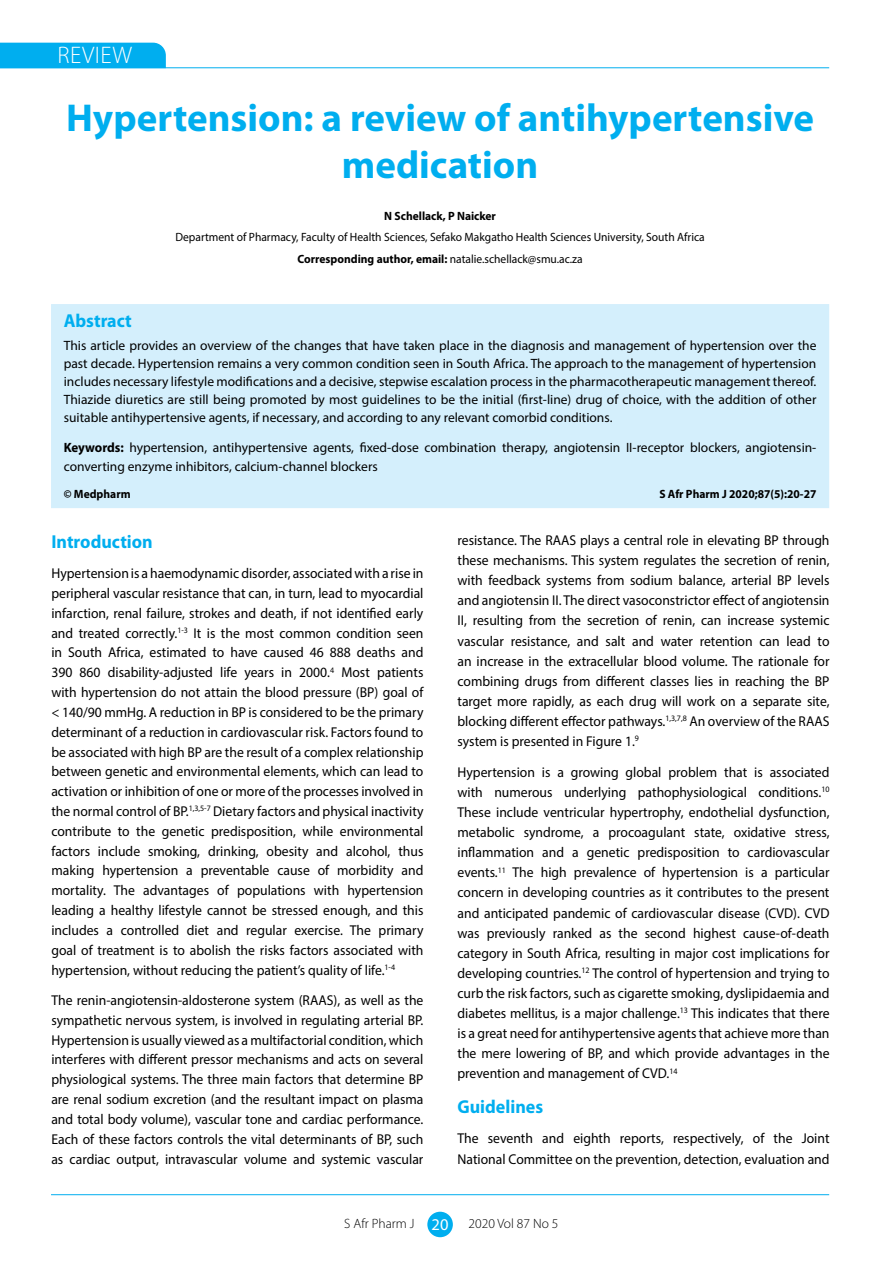
<style>
.page{position:relative;width:893px;height:1263px;background:#fff}
.page>*{position:absolute;margin:0;border:0;box-sizing:border-box;transform-origin:0 0}
.t1{font:700 39px/46.8px "Myriad Pro";color:#00aeef;text-align:center}
.t2{font:300 24px "Myriad Pro";letter-spacing:.02em;color:#fff}
.t3{font:700 18.75px "Myriad Pro";color:#00aeef;scale:.96 1}
.t4{font:14.25px/19.8px "Myriad Pro";color:#000;text-align:justify;scale:.96 1}
.t5{font:13.5px/18px "Myriad Pro";color:#000;text-align:justify}
.t6{font:300 13.5px "Myriad Pro";color:#000}
.t7{font:12px/21.5px "Myriad Pro";color:#000;text-align:center;scale:.96 1}
.t8{font:700 12px "Myriad Pro";color:#000;scale:.96 1}
.s1{font-weight:700}
.s2{font-weight:400;font-size:16.5px;color:#fff}
</style>
<div class="page">
<hr style="left:51px;top:1194px;width:778px;height:1px;background:#00aeef">
<div style="left:427px;top:1212px;width:26px;height:25px;background:#00aeef;border-radius:50%"></div>
<svg style="left:0;top:42px;width:167px;height:27px;background:#0fb2ef"></svg>
<hr style="left:0;top:67px;width:829px;height:1px;background:#00aeef">
<div style="left:51px;top:304px;width:778px;height:204px;background:#d4effc"></div>
<h2 class="t2" style="left:58px;top:41px;width:76px">REVIEW</h2>
<h1 class="t1" style="left:66px;top:93px;width:749px">Hypertension: a review of antihypertensive medication</h1>
<p class="t8" style="left:384px;top:208px;width:118px">N Schellack, P Naicker</p>
<p class="t7" style="left:175px;top:226px;width:553px">Department of Pharmacy, Faculty of Health Sciences, Sefako Makgatho Health Sciences University, South Africa<br><span class="s1">Corresponding author, email:</span> natalie.schellack@smu.ac.za</p>
<h3 class="t3" style="left:64px;top:308px;width:72px">Abstract</h3>
<p class="t5" style="left:64px;top:336px;width:754px">This article provides an overview of the changes that have taken place in the diagnosis and management of hypertension over the past decade. Hypertension remains a very common condition seen in South Africa. The approach to the management of hypertension includes necessary lifestyle modifications and a decisive, stepwise escalation process in the pharmacotherapeutic management thereof.<br>Thiazide diuretics are still being promoted by most guidelines to be the initial (first-line) drug of choice, with the addition of other suitable antihypertensive agents, if necessary, and according to any relevant comorbid conditions.</p>
<p class="t5" style="left:64px;top:437px;width:754px;line-height:19.5px"><span class="s1">Keywords:</span> hypertension, antihypertensive agents, fixed-dose combination therapy, angiotensin II-receptor blockers, angiotensin&shy;converting enzyme inhibitors, calcium-channel blockers</p>
<p class="t8" style="left:64px;top:486px;width:71px">© Medpharm</p>
<p class="t8" style="left:659px;top:486px;width:165px">S Afr Pharm J 2020;87(5):20-27</p>
<h3 class="t3" style="left:51px;top:529px;width:107px">Introduction</h3>
<p class="t4" style="left:51px;top:563px;width:389px">Hypertension is a haemodynamic disorder, associated with a rise in peripheral vascular resistance that can, in turn, lead to myocardial infarction, renal failure, strokes and death, if not identified early and treated correctly.<sup>1-3</sup> It is the most common condition seen in South Africa, estimated to have caused 46 888 deaths and 390 860 disability-adjusted life years in 2000.<sup>4</sup> Most patients with hypertension do not attain the blood pressure (BP) goal of &lt; 140/90 mmHg. A reduction in BP is considered to be the primary determinant of a reduction in cardiovascular risk. Factors found to be associated with high BP are the result of a complex relationship between genetic and environmental elements, which can lead to activation or inhibition of one or more of the processes involved in the normal control of BP.<sup>1,3,5-7</sup> Dietary factors and physical inactivity contribute to the genetic predisposition, while environmental factors include smoking, drinking, obesity and alcohol, thus making hypertension a preventable cause of morbidity and mortality. The advantages of populations with hypertension leading a healthy lifestyle cannot be stressed enough, and this includes a controlled diet and regular exercise. The primary goal of treatment is to abolish the risks factors associated with hypertension, without reducing the patient’s quality of life.<sup>1-4</sup></p>
<p class="t4" style="left:51px;top:990px;width:389px">The renin-angiotensin-aldosterone system (RAAS), as well as the sympathetic nervous system, is involved in regulating arterial BP.<br>Hypertension is usually viewed as a multifactorial condition, which interferes with different pressor mechanisms and acts on several physiological systems. The three main factors that determine BP are renal sodium excretion (and the resultant impact on plasma and total body volume), vascular tone and cardiac performance.<br>Each of these factors controls the vital determinants of BP, such as cardiac output, intravascular volume and systemic vascular</p>
<p class="t4" style="left:457px;top:530px;width:389px">resistance. The RAAS plays a central role in elevating BP through these mechanisms. This system regulates the secretion of renin, with feedback systems from sodium balance, arterial BP levels and angiotensin II. The direct vasoconstrictor effect of angiotensin II, resulting from the secretion of renin, can increase systemic vascular resistance, and salt and water retention can lead to an increase in the extracellular blood volume. The rationale for combining drugs from different classes lies in reaching the BP target more rapidly, as each drug will work on a separate site, blocking different effector pathways.<sup>1,3,7,8</sup> An overview of the RAAS system is presented in Figure 1.<sup>9</sup></p>
<p class="t4" style="left:457px;top:762px;width:389px">Hypertension is a growing global problem that is associated with numerous underlying pathophysiological conditions.<sup>10<br></sup>These include ventricular hypertrophy, endothelial dysfunction, metabolic syndrome, a procoagulant state, oxidative stress, inflammation and a genetic predisposition to cardiovascular events.<sup>11</sup> The high prevalence of hypertension is a particular concern in developing countries as it contributes to the present and anticipated pandemic of cardiovascular disease (CVD). CVD was previously ranked as the second highest cause-of-death category in South Africa, resulting in major cost implications for developing countries.<sup>12</sup> The control of hypertension and trying to curb the risk factors, such as cigarette smoking, dyslipidaemia and diabetes mellitus, is a major challenge.<sup>13</sup> This indicates that there is a great need for antihypertensive agents that achieve more than the mere lowering of BP, and which provide advantages in the prevention and management of CVD.<sup>14</sup></p>
<h3 class="t3" style="left:457px;top:1094px;width:91px">Guidelines</h3>
<p class="t4" style="left:457px;top:1128px;width:389px">The seventh and eighth reports, respectively, of the Joint<br>National Committee on the prevention, detection, evaluation and</p>
<p class="t6" style="left:344px;top:1215px;width:106px">S Afr Pharm J <span class="s2">20</span></p>
<p class="t6" style="left:469px;top:1215px;width:91px">2020 Vol 87 No 5</p>
</div>
